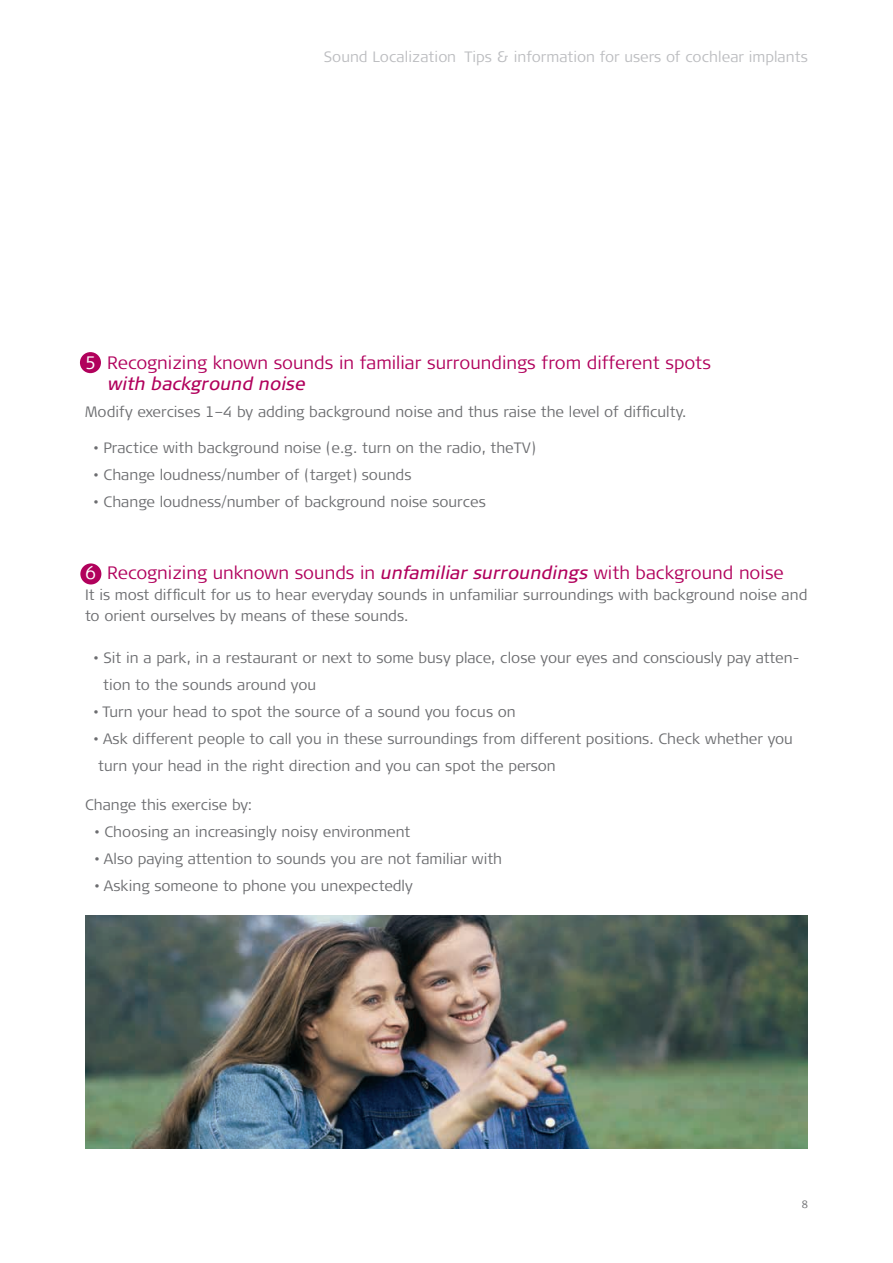
<style>
.page{position:relative;width:893px;height:1263px;background:#fff}
.page>*{position:absolute;margin:0;border:0;box-sizing:border-box;transform-origin:0 0}
.t1{font:300 18px/21px "Signa Pro";color:#b1015c}
.t2{font:300 15px/27px "Signa Pro";color:#6c6d70}
.t3{font:300 15px "Signa Pro";color:#bcbdc0}
.t4{font:300 10.5px "Signa Pro";color:#6c6d70}
.s1{color:#fff}
.s2{font-weight:400;font-style:italic}
</style>
<div class="page">
<div style="left:80px;top:352px;width:21px;height:21px;background:#b1015c;border-radius:50%"></div>
<div style="left:80px;top:563px;width:21px;height:21px;background:#b1015c;border-radius:50%"></div>
<img style="left:85px;top:916px;width:723px;height:232px">
<p class="t3" style="left:324px;top:47px;width:485px">Sound Localization Tips &amp; information for users of cochlear implants</p>
<p class="t1" style="left:108px;top:351px;width:605px;text-indent:-23px"><span class="s1">5</span> Recognizing known sounds in familiar surroundings from different spots <span class="s2">with background noise</span></p>
<p class="t2" style="left:85px;top:398px;width:603px">Modify exercises 1–4 by adding background noise and thus raise the level of difficulty.</p>
<p class="t2" style="left:94px;top:434px;width:444px">• Practice with background noise (e.g. turn on the radio, theTV)</p>
<p class="t2" style="left:94px;top:461px;width:320px">• Change loudness/number of (target) sounds</p>
<p class="t2" style="left:94px;top:488px;width:394px">• Change loudness/number of background noise sources</p>
<p class="t1" style="left:85px;top:561px;width:700px"><span class="s1">6</span> Recognizing unknown sounds in <span class="s2">unfamiliar surroundings</span> with background noise</p>
<p class="t2" style="left:85px;top:584px;width:724px;line-height:21px">It is most difficult for us to hear everyday sounds in unfamiliar surroundings with background noise and to orient ourselves by means of these sounds.</p>
<p class="t2" style="left:103px;top:644px;width:698px;text-indent:-9px">• Sit in a park, in a restaurant or next to some busy place, close your eyes and consciously pay atten&shy;tion to the sounds around you</p>
<p class="t2" style="left:94px;top:698px;width:424px">• Turn your head to spot the source of a sound you focus on</p>
<p class="t2" style="left:98px;top:725px;width:696px;text-indent:-5px">• Ask different people to call you in these surroundings from different positions. Check whether you turn your head in the right direction and you can spot the person</p>
<p class="t2" style="left:85px;top:791px;width:169px">Change this exercise by:</p>
<p class="t2" style="left:94px;top:818px;width:317px">• Choosing an increasingly noisy environment</p>
<p class="t2" style="left:94px;top:845px;width:409px">• Also paying attention to sounds you are not familiar with</p>
<p class="t2" style="left:94px;top:872px;width:320px">• Asking someone to phone you unexpectedly</p>
<p class="t4" style="left:802px;top:1197px;width:8px">8</p>
</div>
